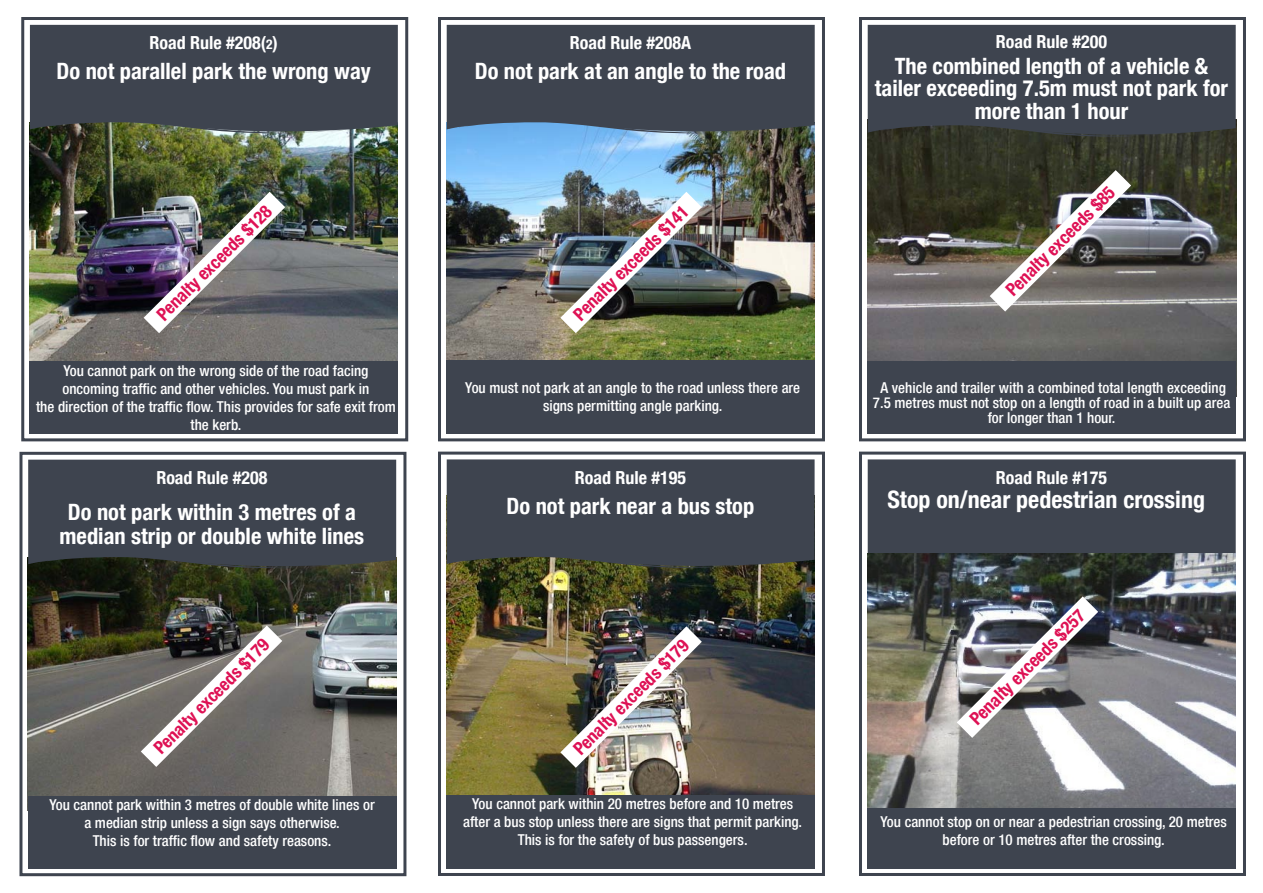
<style>
.page{position:relative;width:1263px;height:893px;background:#fff}
.page>*{position:absolute;margin:0;border:0;box-sizing:border-box;transform-origin:0 0}
.t1{font:700 condensed 24px "Helvetica Neue LT";color:#fff}
.t2{font:700 condensed 22.5px/22.5px "Helvetica Neue LT";color:#fff;text-align:center}
.t3{font:700 condensed 18px "Helvetica Neue LT";color:#de1154}
.t4{font:700 condensed 18px "Helvetica Neue LT";color:#fff}
.t5{font:500 condensed 15px/18px "Helvetica Neue LT";color:#fff;text-align:center}
.s1{font-size:13.5px}
.s2{font-size:22.5px;color:#3e444f}
</style>
<div class="page">
<img style="left:867px;top:142px;width:369px;height:219px">
<div style="left:438px;top:452px;width:387px;height:424px;border:3px solid #3e444f"></div>
<img style="left:446px;top:573px;width:369px;height:222px">
<div style="left:446px;top:795px;width:369px;height:73px;background:#3e444f"></div>
<svg style="left:446px;top:459px;width:369px;height:114px;background:#3f454b"></svg>
<img style="left:560px;top:626px;width:142px;height:142px">
<div style="left:859px;top:17px;width:387px;height:424px;border:3px solid #3e444f"></div>
<div style="left:867px;top:361px;width:369px;height:73px;background:#3e444f"></div>
<svg style="left:867px;top:25px;width:369px;height:117px;background:#3d424b"></svg>
<div style="left:859px;top:452px;width:387px;height:424px;border:3px solid #3e444f"></div>
<div style="left:867px;top:795px;width:369px;height:73px;background:#3e444f"></div>
<div style="left:867px;top:459px;width:369px;height:95px;background:#3e444f"></div>
<div style="left:21px;top:17px;width:387px;height:424px;border:3px solid #3e444f"></div>
<img style="left:30px;top:138px;width:368px;height:223px">
<div style="left:30px;top:361px;width:368px;height:73px;background:#3e444f"></div>
<svg style="left:30px;top:25px;width:368px;height:113px;background:#424850"></svg>
<img style="left:144px;top:192px;width:141px;height:141px">
<div style="left:19px;top:452px;width:387px;height:424px;border:3px solid #3e444f"></div>
<img style="left:28px;top:573px;width:368px;height:223px">
<div style="left:28px;top:796px;width:368px;height:73px;background:#3e444f"></div>
<svg style="left:28px;top:460px;width:368px;height:113px;background:#3c424a"></svg>
<svg style="left:141px;top:625px;width:141px;height:142px"></svg>
<div style="left:438px;top:17px;width:387px;height:424px;border:3px solid #3e444f"></div>
<img style="left:446px;top:138px;width:369px;height:223px">
<img style="left:867px;top:554px;width:369px;height:253px">
<div style="left:446px;top:361px;width:369px;height:73px;background:#3e444f"></div>
<svg style="left:446px;top:25px;width:369px;height:113px;background:#424c59"></svg>
<img style="left:560px;top:192px;width:142px;height:141px">
<svg style="left:990px;top:170px;width:141px;height:142px"></svg>
<svg style="left:957px;top:596px;width:141px;height:142px"></svg>
<p class="t4" style="left:150px;top:32px;width:130px">Road Rule #208(<span class="s1">2</span>)</p>
<p class="t2" style="left:57px;top:60px;width:316px">Do not parallel park the wrong way</p>
<p class="t3" style="left:152px;top:309px;width:156px;rotate:-45deg">Penalty exceeds $128</p>
<p class="t5" style="left:63px;top:361px;width:307px">You cannot park on the wrong side of the road facing</p>
<p class="t5" style="left:62px;top:379px;width:308px">oncoming traffic and other vehicles. You must park in</p>
<p class="t5" style="left:36px;top:397px;width:361px">the direction of the traffic flow. This provides for safe exit from the kerb.</p>
<p class="t4" style="left:156px;top:467px;width:113px">Road Rule #208</p>
<p class="t2" style="left:68px;top:500px;width:289px">Do not park within 3 metres of a</p>
<p class="t2" style="left:60px;top:524px;width:306px">median strip or double white lines</p>
<p class="t3" style="left:149px;top:743px;width:156px;rotate:-45deg">Penalty exceeds $179</p>
<p class="t5" style="left:49px;top:796px;width:327px">You cannot park within 3 metres of double white lines or</p>
<p class="t5" style="left:84px;top:814px;width:257px">a median strip unless a sign says otherwise.</p>
<p class="t5" style="left:93px;top:832px;width:240px">This is for traffic flow and safety reasons.</p>
<p class="t4" style="left:570px;top:32px;width:123px">Road Rule #208A</p>
<p class="t2" style="left:475px;top:60px;width:313px">Do not park at an angle to the road</p>
<p class="t3" style="left:569px;top:309px;width:156px;rotate:-45deg">Penalty exceeds $141</p>
<p class="t5" style="left:465px;top:378px;width:336px">You must not park at an angle to the road unless there are signs permitting angle parking.</p>
<p class="t4" style="left:575px;top:466px;width:113px">Road Rule #195</p>
<p class="t2" style="left:507px;top:494px;width:249px">Do not park near a bus stop</p>
<p class="t3" style="left:569px;top:744px;width:156px;rotate:-45deg">Penalty exceeds $179</p>
<p class="t5" style="left:472px;top:795px;width:322px">You cannot park within 20 metres before and 10 metres</p>
<p class="t5" style="left:463px;top:813px;width:340px">after a bus stop unless there are signs that permit parking.</p>
<p class="t5" style="left:518px;top:831px;width:231px">This is for the safety of bus passengers.</p>
<p class="t4" style="left:996px;top:31px;width:113px">Road Rule #200</p>
<p class="t2" style="left:875px;top:54px;width:355px">The combined length of a vehicle &amp; tailer exceeding 7.5m must not park for more than 1 hour</p>
<p class="t3" style="left:1001px;top:285px;width:147px;rotate:-45deg">Penalty exceeds $85</p>
<p class="t5" style="left:873px;top:380px;width:359px;line-height:15px">A vehicle and trailer with a combined total length exceeding<br>7.5 metres must not stop on a length of road in a built up area for longer than 1 hour.</p>
<p class="t4" style="left:996px;top:466px;width:113px">Road Rule #175</p>
<p class="t1" style="left:887px;top:485px;width:330px">Stop on/near pedestrian crossing <span class="s2">.</span></p>
<p class="t3" style="left:965px;top:714px;width:156px;rotate:-45deg">Penalty exceeds $257</p>
<p class="t5" style="left:880px;top:813px;width:348px">You cannot stop on or near a pedestrian crossing, 20 metres before or 10 metres after the crossing.</p>
</div>
